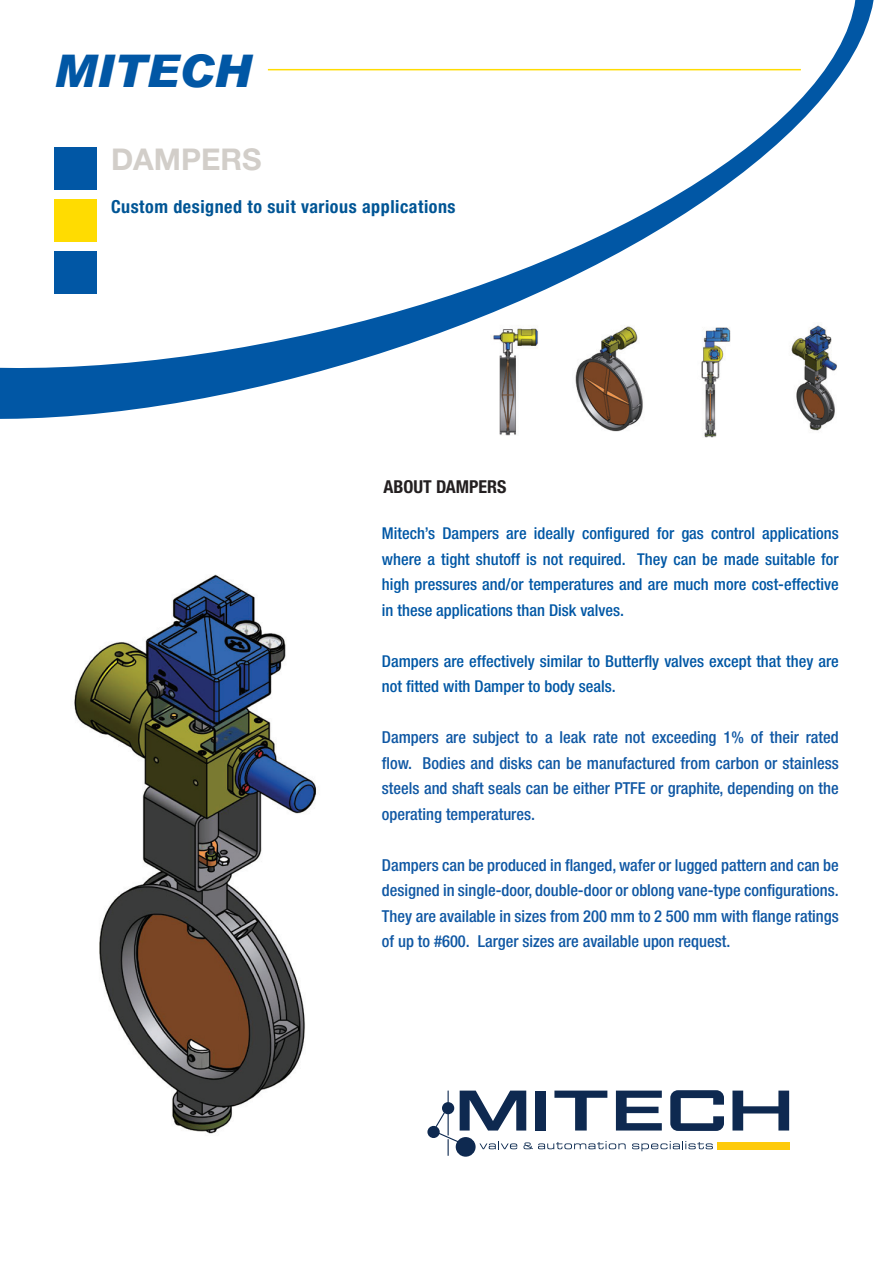
<style>
.page{position:relative;width:893px;height:1263px;background:#fff}
.page>*{position:absolute;margin:0;border:0;box-sizing:border-box;transform-origin:0 0}
.t1{font:italic 900 45px "Arial";color:#0157a5}
.t2{font:700 30px "Helvetica Neue LT Pro";color:#d2cec9}
.t3{font:700 condensed 18px "Helvetica Neue LT Pro";letter-spacing:.03em;color:#005595}
.t4{font:700 condensed 17.85px "Helvetica Neue LT Pro";color:#231f20}
.t5{font:500 condensed 16.5px/25.5px "Helvetica Neue LT Pro";color:#1058a4;text-align:justify}
.t6{font:500 condensed 16.35px/25.5px "Helvetica Neue LT Pro";color:#0157a5;text-align:justify}
</style>
<div class="page">
<svg style="left:0;top:0;width:874px;height:406px"></svg>
<div style="left:54px;top:147px;width:43px;height:43px;background:#0157a5"></div>
<div style="left:54px;top:199px;width:43px;height:43px;background:#ffdc01"></div>
<div style="left:54px;top:251px;width:43px;height:43px;background:#0157a5"></div>
<img style="left:74px;top:574px;width:243px;height:560px">
<img style="left:491px;top:320px;width:159px;height:116px">
<img style="left:697px;top:323px;width:142px;height:115px">
<hr style="left:268px;top:69px;width:533px;height:1px;background:#ffdc01">
<div style="left:717px;top:1143px;width:73px;height:7px;background:#feca0a"></div>
<div style="left:427px;top:1126px;width:13px;height:12px;background:#0e2950;border-radius:50%"></div>
<svg style="left:732px;top:1090px;width:57px;height:40px"></svg>
<svg style="left:435px;top:1090px;width:289px;height:66px"></svg>
<h1 class="t1" style="left:54px;top:43px;width:199px">MITECH</h1>
<h2 class="t2" style="left:111px;top:140px;width:152px">DAMPERS</h2>
<p class="t3" style="left:111px;top:196px;width:346px">Custom designed to suit various applications</p>
<p class="t4" style="left:383px;top:476px;width:125px">ABOUT DAMPERS</p>
<p class="t6" style="left:382px;top:521px;width:458px">Mitech’s Dampers are ideally configured for gas control applications where a tight shutoff is not required. They can be made suitable for high pressures and/or temperatures and are much more cost-effective in these applications than Disk valves.</p>
<p class="t6" style="left:382px;top:648px;width:458px">Dampers are effectively similar to Butterfly valves except that they are not fitted with Damper to body seals.</p>
<p class="t5" style="left:382px;top:725px;width:458px">Dampers are subject to a leak rate not exceeding 1% of their rated flow. Bodies and disks can be manufactured from carbon or stainless steels and shaft seals can be either PTFE or graphite, depending on the operating temperatures.</p>
<p class="t5" style="left:382px;top:852px;width:458px">Dampers can be produced in flanged, wafer or lugged pattern and can be designed in single-door, double-door or oblong vane-type configurations.<br>They are available in sizes from 200 mm to 2 500 mm with flange ratings of up to #600. Larger sizes are available upon request.</p>
</div>
